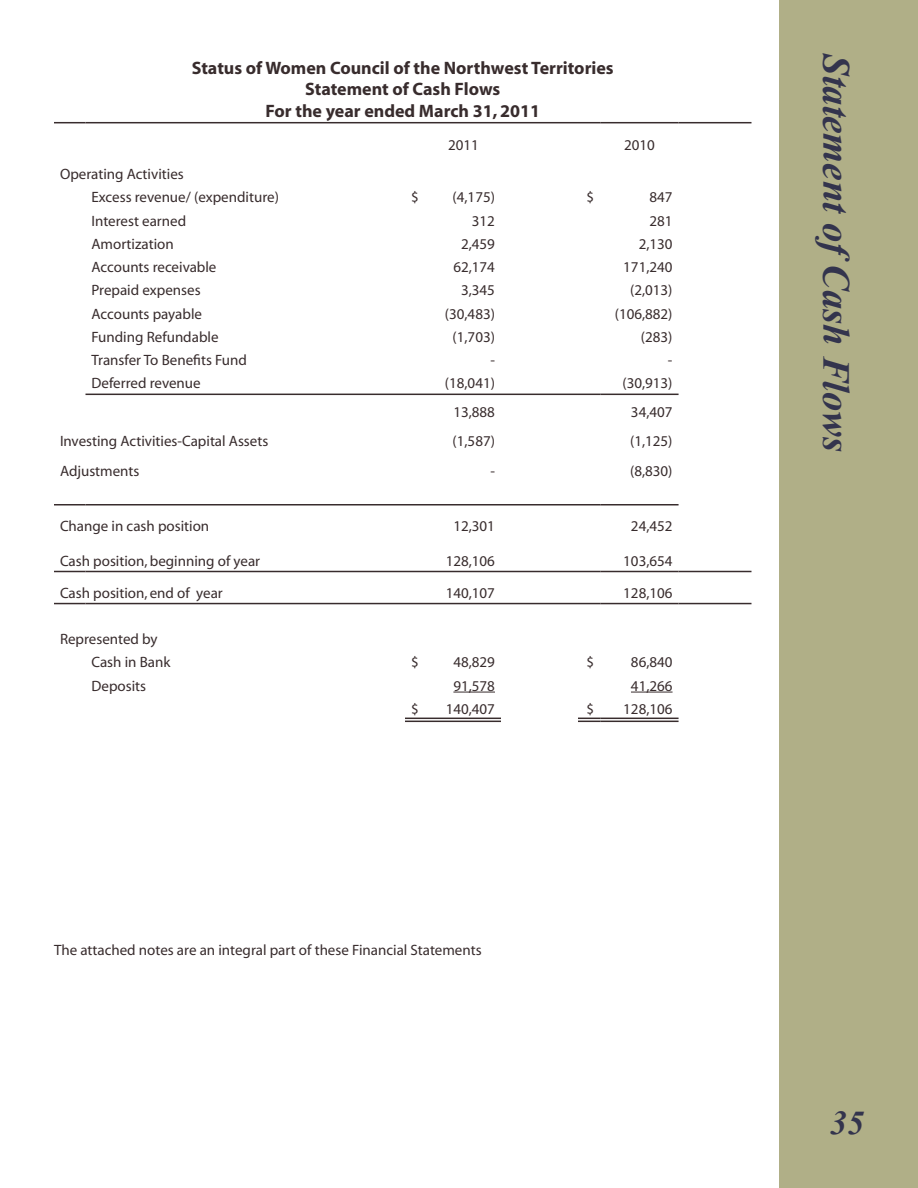
<style>
.page{position:relative;width:918px;height:1188px;background:#fff}
.page>*{position:absolute;margin:0;border:0;box-sizing:border-box;transform-origin:0 0}
.t1{font:700 48px "Vijaya";color:#33344d}
.t2{font:700 42px "Vijaya";color:#33344d}
.t3{font:700 18px/21.6px "Myriad";color:#382c2d;text-align:center}
.t4{font:15px/23.2px "Myriad";color:#382c2d}
</style>
<div class="page">
<div style="left:779px;top:0;width:139px;height:1188px;background:#b0af87"></div>
<svg style="left:426px;top:719px;width:75px;height:2px"></svg>
<svg style="left:600px;top:719px;width:79px;height:2px"></svg>
<hr style="left:86px;top:394px;width:319px;height:1px;background:#382c2d">
<svg style="left:405px;top:394px;width:21px;height:1px"></svg>
<hr style="left:426px;top:394px;width:75px;height:1px;background:#382c2d">
<hr style="left:501px;top:394px;width:77px;height:1px;background:#382c2d">
<svg style="left:578px;top:394px;width:22px;height:1px"></svg>
<hr style="left:600px;top:394px;width:79px;height:1px;background:#382c2d">
<hr style="left:54px;top:504px;width:32px;height:2px;background:#382c2d">
<hr style="left:86px;top:504px;width:319px;height:2px;background:#382c2d">
<hr style="left:405px;top:504px;width:21px;height:2px;background:#382c2d">
<hr style="left:426px;top:504px;width:75px;height:2px;background:#382c2d">
<hr style="left:501px;top:504px;width:77px;height:2px;background:#382c2d">
<hr style="left:578px;top:504px;width:22px;height:2px;background:#382c2d">
<hr style="left:600px;top:504px;width:79px;height:2px;background:#382c2d">
<hr style="left:54px;top:122px;width:32px;height:1px;background:#382c2d">
<hr style="left:86px;top:122px;width:319px;height:1px;background:#382c2d">
<svg style="left:405px;top:122px;width:21px;height:1px"></svg>
<hr style="left:426px;top:122px;width:75px;height:1px;background:#382c2d">
<hr style="left:501px;top:122px;width:77px;height:1px;background:#382c2d">
<svg style="left:578px;top:122px;width:22px;height:1px"></svg>
<hr style="left:600px;top:122px;width:79px;height:1px;background:#382c2d">
<hr style="left:679px;top:122px;width:72px;height:1px;background:#382c2d">
<hr style="left:54px;top:571px;width:32px;height:1px;background:#382c2d">
<hr style="left:86px;top:571px;width:319px;height:1px;background:#382c2d">
<svg style="left:405px;top:571px;width:21px;height:1px"></svg>
<hr style="left:426px;top:571px;width:75px;height:1px;background:#382c2d">
<hr style="left:501px;top:571px;width:77px;height:1px;background:#382c2d">
<svg style="left:578px;top:571px;width:22px;height:1px"></svg>
<hr style="left:600px;top:571px;width:79px;height:1px;background:#382c2d">
<hr style="left:679px;top:571px;width:72px;height:1px;background:#382c2d">
<hr style="left:54px;top:603px;width:32px;height:1px;background:#382c2d">
<hr style="left:86px;top:603px;width:319px;height:1px;background:#382c2d">
<svg style="left:405px;top:603px;width:21px;height:1px"></svg>
<hr style="left:426px;top:603px;width:75px;height:1px;background:#382c2d">
<hr style="left:501px;top:603px;width:77px;height:1px;background:#382c2d">
<svg style="left:578px;top:603px;width:22px;height:1px"></svg>
<hr style="left:600px;top:603px;width:79px;height:1px;background:#382c2d">
<hr style="left:679px;top:603px;width:72px;height:1px;background:#382c2d">
<svg style="left:405px;top:718px;width:21px;height:4px"></svg>
<hr style="left:426px;top:718px;width:75px;height:1px;background:#382c2d">
<hr style="left:426px;top:721px;width:75px;height:1px;background:#382c2d">
<svg style="left:578px;top:718px;width:22px;height:4px"></svg>
<hr style="left:600px;top:718px;width:79px;height:1px;background:#382c2d">
<hr style="left:600px;top:721px;width:79px;height:1px;background:#382c2d">
<hr style="left:453px;top:692px;width:42px;height:1px;background:#382c2d">
<hr style="left:631px;top:692px;width:42px;height:1px;background:#382c2d">
<p class="t3" style="left:192px;top:57px;width:424px">Status of Women Council of the Northwest Territories<br>Statement of Cash Flows<br>For the year ended March 31, 2011</p>
<p class="t4" style="left:448px;top:134px;width:32px">2011</p>
<p class="t4" style="left:624px;top:134px;width:32px">2010</p>
<p class="t4" style="left:92px;top:163px;width:189px;text-indent:-31px">Operating Activities<br>Excess revenue/ (expenditure)</p>
<p class="t4" style="left:411px;top:186px;width:9px">$</p>
<p class="t4" style="left:453px;top:186px;width:44px">(4,175)</p>
<p class="t4" style="left:587px;top:186px;width:9px">$</p>
<p class="t4" style="left:649px;top:186px;width:25px">847</p>
<p class="t4" style="left:92px;top:210px;width:96px">Interest earned</p>
<p class="t4" style="left:472px;top:210px;width:25px">312</p>
<p class="t4" style="left:649px;top:210px;width:25px">281</p>
<p class="t4" style="left:92px;top:233px;width:84px">Amortization</p>
<p class="t4" style="left:461px;top:233px;width:35px">2,459</p>
<p class="t4" style="left:639px;top:233px;width:35px">2,130</p>
<p class="t4" style="left:92px;top:256px;width:126px">Accounts receivable</p>
<p class="t4" style="left:453px;top:256px;width:43px">62,174</p>
<p class="t4" style="left:623px;top:256px;width:51px">171,240</p>
<p class="t4" style="left:92px;top:279px;width:111px">Prepaid expenses</p>
<p class="t4" style="left:461px;top:279px;width:35px">3,345</p>
<p class="t4" style="left:630px;top:279px;width:44px">(2,013)</p>
<p class="t4" style="left:92px;top:303px;width:112px">Accounts payable</p>
<p class="t4" style="left:445px;top:303px;width:52px">(30,483)</p>
<p class="t4" style="left:615px;top:303px;width:59px">(106,882)</p>
<p class="t4" style="left:92px;top:326px;width:129px">Funding Refundable</p>
<p class="t4" style="left:453px;top:326px;width:44px">(1,703)</p>
<p class="t4" style="left:641px;top:326px;width:33px">(283)</p>
<p class="t4" style="left:92px;top:349px;width:157px">Transfer To Benefits Fund</p>
<p class="t4" style="left:490px;top:349px;width:6px">-</p>
<p class="t4" style="left:668px;top:349px;width:6px">-</p>
<p class="t4" style="left:92px;top:372px;width:111px">Deferred revenue</p>
<p class="t4" style="left:445px;top:372px;width:52px">(18,041)</p>
<p class="t4" style="left:622px;top:372px;width:52px">(30,913)</p>
<p class="t4" style="left:453px;top:401px;width:43px">13,888</p>
<p class="t4" style="left:631px;top:401px;width:43px">34,407</p>
<p class="t4" style="left:60px;top:430px;width:210px">Investing Activities-Capital Assets</p>
<p class="t4" style="left:453px;top:430px;width:44px">(1,587)</p>
<p class="t4" style="left:630px;top:430px;width:44px">(1,125)</p>
<p class="t4" style="left:60px;top:460px;width:81px">Adjustments</p>
<p class="t4" style="left:490px;top:460px;width:6px">-</p>
<p class="t4" style="left:630px;top:460px;width:44px">(8,830)</p>
<p class="t4" style="left:60px;top:515px;width:151px">Change in cash position</p>
<p class="t4" style="left:453px;top:515px;width:43px">12,301</p>
<p class="t4" style="left:631px;top:515px;width:43px">24,452</p>
<p class="t4" style="left:60px;top:550px;width:202px">Cash position, beginning of year</p>
<p class="t4" style="left:446px;top:550px;width:51px">128,106</p>
<p class="t4" style="left:623px;top:550px;width:51px">103,654</p>
<p class="t4" style="left:60px;top:582px;width:164px">Cash position, end of year</p>
<p class="t4" style="left:446px;top:582px;width:51px">140,107</p>
<p class="t4" style="left:623px;top:582px;width:51px">128,106</p>
<p class="t4" style="left:92px;top:628px;width:81px;text-indent:-32px">Represented by<br>Cash in Bank</p>
<p class="t4" style="left:411px;top:651px;width:9px">$</p>
<p class="t4" style="left:453px;top:651px;width:43px">48,829</p>
<p class="t4" style="left:587px;top:651px;width:9px">$</p>
<p class="t4" style="left:631px;top:651px;width:43px">86,840</p>
<p class="t4" style="left:92px;top:675px;width:56px">Deposits</p>
<p class="t4" style="left:453px;top:675px;width:43px">91,578</p>
<p class="t4" style="left:631px;top:675px;width:43px">41,266</p>
<p class="t4" style="left:411px;top:698px;width:9px">$</p>
<p class="t4" style="left:446px;top:698px;width:51px">140,407</p>
<p class="t4" style="left:587px;top:698px;width:9px">$</p>
<p class="t4" style="left:623px;top:698px;width:51px">128,106</p>
<p class="t4" style="left:54px;top:939px;width:429px">The attached notes are an integral part of these Financial Statements</p>
<h1 class="t1" style="left:874px;top:54px;width:400px;rotate:90deg">Statement ofCash Flows</h1>
<h2 class="t2" style="left:830px;top:1090px;width:35px">35</h2>
</div>
